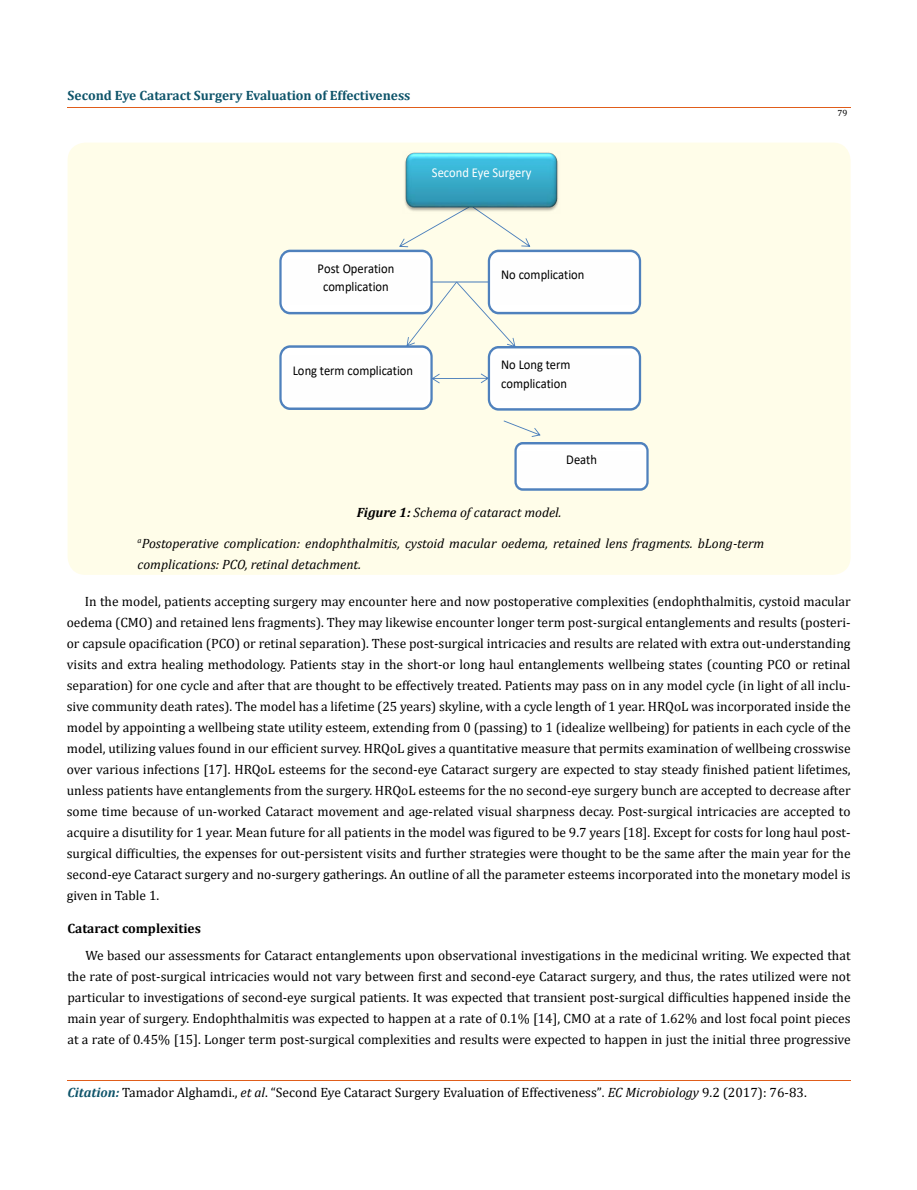
<style>
.page{position:relative;width:917px;height:1190px;background:#fff}
.page>*{position:absolute;margin:0;border:0;box-sizing:border-box;transform-origin:0 0}
.t1{font:13.65px/18.9px "Calibri";color:#000;text-align:center;scale:.92 1}
.t2{font:13.65px "Calibri";color:#fff;scale:.92 1}
.t3{font:13.5px/21px "Cambria";color:#000;text-align:justify}
.t4{font:italic 13.5px/21px "Cambria";color:#000}
.t5{font:700 13.5px "Cambria";color:#0e546a}
.t6{font:700 13.5px "Cambria";color:#000}
.t7{font:9px "Cambria";color:#000}
.s1{font-weight:700}
.s2{font-weight:700;font-style:italic;color:#0e546a}
.s3{font-style:italic}
.s4{font-size:13.35px}
</style>
<div class="page">
<hr style="left:67px;top:107px;width:783px;height:1px;background:#e05d1a">
<hr style="left:67px;top:1080px;width:783px;height:1px;background:#e05d1a">
<div style="left:68px;top:142px;width:782px;height:433px;background:#fffde9;border-radius:18px"></div>
<div style="left:279px;top:250px;width:154px;height:64px;background:#fff;border:2px solid #4f81bd;border-radius:10px"></div>
<div style="left:487px;top:250px;width:154px;height:64px;background:#fff;border:2px solid #4f81bd;border-radius:10px"></div>
<svg style="left:399px;top:213px;width:131px;height:34px"></svg>
<hr style="left:431px;top:281px;width:58px;height:1px;background:#4a7ebb">
<div style="left:279px;top:345px;width:154px;height:65px;background:#fff;border:2px solid #4f81bd;border-radius:10px"></div>
<div style="left:487px;top:346px;width:154px;height:64px;background:#fff;border:2px solid #4f81bd;border-radius:10px"></div>
<svg style="left:406px;top:282px;width:109px;height:65px"></svg>
<svg style="left:431px;top:373px;width:58px;height:10px"></svg>
<div style="left:514px;top:442px;width:134px;height:48px;background:#fff;border:2px solid #4f81bd;border-radius:7px"></div>
<svg style="left:503px;top:420px;width:37px;height:17px"></svg>
<img style="left:404px;top:152px;width:155px;height:61px">
<p class="t5" style="left:68px;top:86px;width:344px">Second Eye Cataract Surgery Evaluation of Effectiveness</p>
<p class="t2" style="left:432px;top:163px;width:110px">Second Eye Surgery</p>
<p class="t1" style="left:317px;top:258px;width:85px">Post Operation complication</p>
<p class="t1" style="left:501px;top:265px;width:92px">No complication</p>
<p class="t1" style="left:293px;top:360px;width:132px">Long term complication</p>
<p class="t1" style="left:501px;top:354px;width:77px;text-align:left">No Long term complication</p>
<p class="t1" style="left:566px;top:450px;width:35px">Death</p>
<p class="t7" style="left:837px;top:108px;width:11px">79</p>
<p class="t4" style="left:356px;top:501px;width:206px"><span class="s1">Figure 1:</span> Schema of cataract model.</p>
<p class="t4" style="left:138px;top:532px;width:628px"><sup>a</sup>Postoperative complication: endophthalmitis, cystoid macular oedema, retained lens fragments. bLong-term complications: PCO, retinal detachment.</p>
<p class="t3" style="left:67px;top:590px;width:785px;text-indent:18px">In the model, patients accepting surgery may encounter here and now postoperative complexities (endophthalmitis, cystoid macular oedema (CMO) and retained lens fragments). They may likewise encounter longer term post-surgical entanglements and results (posteri&shy;or capsule opacification (PCO) or retinal separation). These post-surgical intricacies and results are related with extra out-understanding visits and extra healing methodology. Patients stay in the short-or long haul entanglements wellbeing states (counting PCO or retinal separation) for one cycle and after that are thought to be effectively treated. Patients may pass on in any model cycle (in light of all inclu&shy;sive community death rates). The model has a lifetime (25 years) skyline, with a cycle length of 1 year. HRQoL was incorporated inside the model by appointing a wellbeing state utility esteem, extending from 0 (passing) to 1 (idealize wellbeing) for patients in each cycle of the model, utilizing values found in our efficient survey. HRQoL gives a quantitative measure that permits examination of wellbeing crosswise over various infections [17]. HRQoL esteems for the second-eye Cataract surgery are expected to stay steady finished patient lifetimes, unless patients have entanglements from the surgery. HRQoL esteems for the no second-eye surgery bunch are accepted to decrease after some time because of un-worked Cataract movement and age-related visual sharpness decay. Post-surgical intricacies are accepted to acquire a disutility for 1 year. Mean future for all patients in the model was figured to be 9.7 years [18]. Except for costs for long haul post&shy;surgical difficulties, the expenses for out-persistent visits and further strategies were thought to be the same after the main year for the second-eye Cataract surgery and no-surgery gatherings. An outline of all the parameter esteems incorporated into the monetary model is given in Table 1.</p>
<p class="t6" style="left:67px;top:919px;width:135px">Cataract complexities</p>
<p class="t3" style="left:67px;top:944px;width:784px;text-indent:18px">We based our assessments for Cataract entanglements upon observational investigations in the medicinal writing. We expected that the rate of post-surgical intricacies would not vary between first and second-eye Cataract surgery, and thus, the rates utilized were not particular to investigations of second-eye surgical patients. It was expected that transient post-surgical difficulties happened inside the main year of surgery. Endophthalmitis was expected to happen at a rate of 0.1% [14], CMO at a rate of 1.62% and lost focal point pieces at a rate of 0.45% [15]. Longer term post-surgical complexities and results were expected to happen in just the initial three progressive</p>
<p class="t3" style="left:67px;top:1082px;width:740px"><span class="s2">Citation:</span> Tamador Alghamdi., <span class="s3">et al</span>. “Second Eye Cataract Surgery Evaluation of Effectiveness”<span class="s4">.</span> <span class="s3">EC Microbiology</span> <span class="s4">9</span>.2 (2017): 76-83.</p>
</div>
